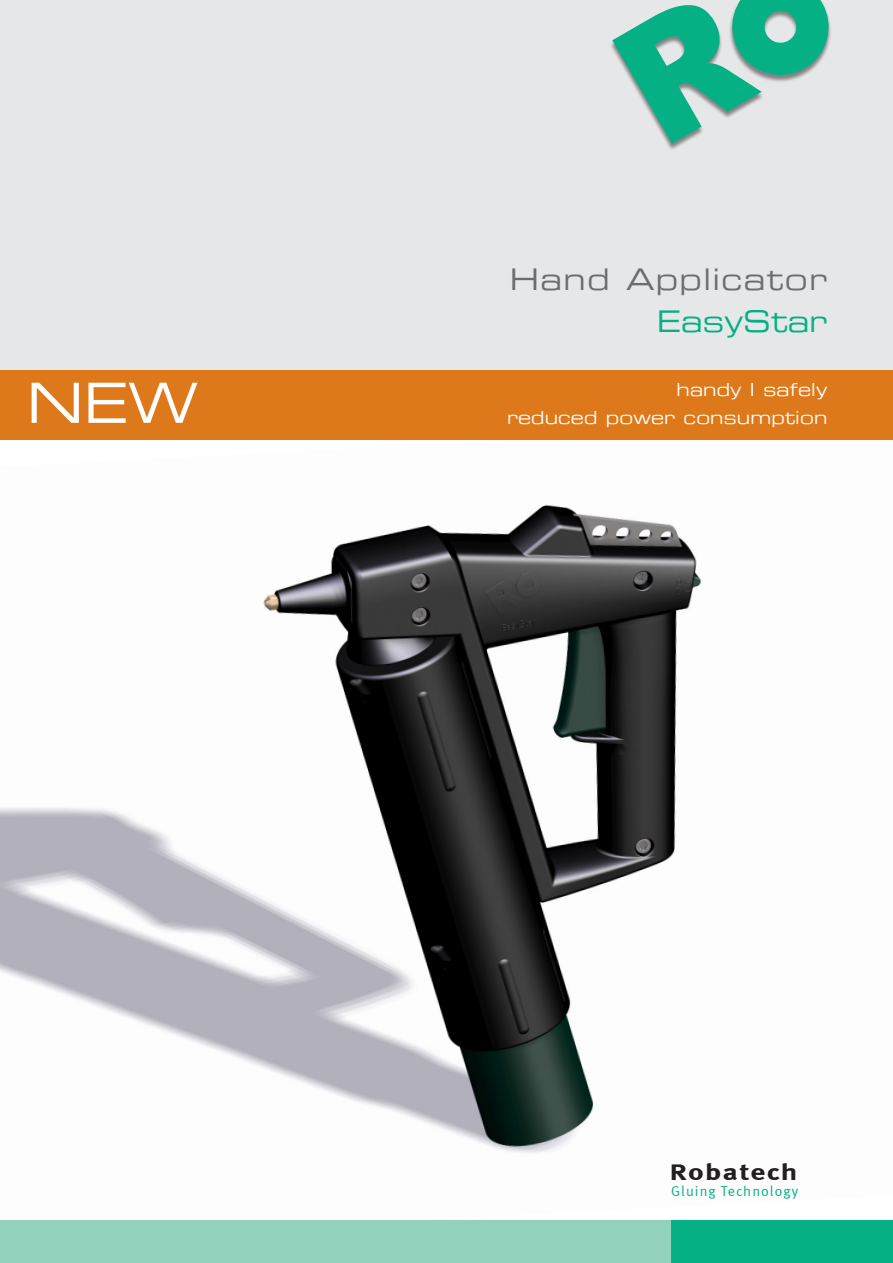
<style>
.page{position:relative;width:893px;height:1263px;background:#fff}
.page>*{position:absolute;margin:0;border:0;box-sizing:border-box;transform-origin:0 0}
.t1{font:55.35px "Eurostile Extended Two";color:#fff;scale:.94 1}
.t2{font:30px "Eurostile Extended Two";letter-spacing:.05em;color:#6c6d70;scale:.94 1}
.t3{font:30px "Eurostile Extended Two";color:#05b085;scale:.94 1}
.t4{font:23.1px "Meta Bold LF";letter-spacing:.045em;color:#231f20;scale:1.27 1}
.t5{font:18px "Eurostile Extended Two";letter-spacing:.01em;color:#fff;scale:.94 1}
.t6{font:14.4px "Meta Normal LF";letter-spacing:.075em;color:#05b085}
</style>
<div class="page">
<img style="left:0;top:439px;width:893px;height:714px">
<div style="left:0;top:0;width:893px;height:370px;background:#e6e7e9"></div>
<div style="left:0;top:1220px;width:672px;height:43px;background:#92d2bc"></div>
<div style="left:672px;top:1220px;width:221px;height:43px;background:#05b085"></div>
<div style="left:0;top:370px;width:893px;height:69px;background:#de791b"></div>
<svg style="left:611px;top:0;width:220px;height:144px"></svg>
<p class="t1" style="left:27px;top:365px;width:183px">NEW</p>
<p class="t2" style="left:510px;top:258px;width:339px">Hand Applicator</p>
<p class="t3" style="left:657px;top:301px;width:183px">EasyStar</p>
<p class="t5" style="left:676px;top:377px;width:162px">handy I safely</p>
<p class="t5" style="left:507px;top:405px;width:342px">reduced power consumption</p>
<p class="t4" style="left:670px;top:1158px;width:102px">Robatech</p>
<p class="t6" style="left:671px;top:1183px;width:129px">Gluing Technology</p>
</div>
